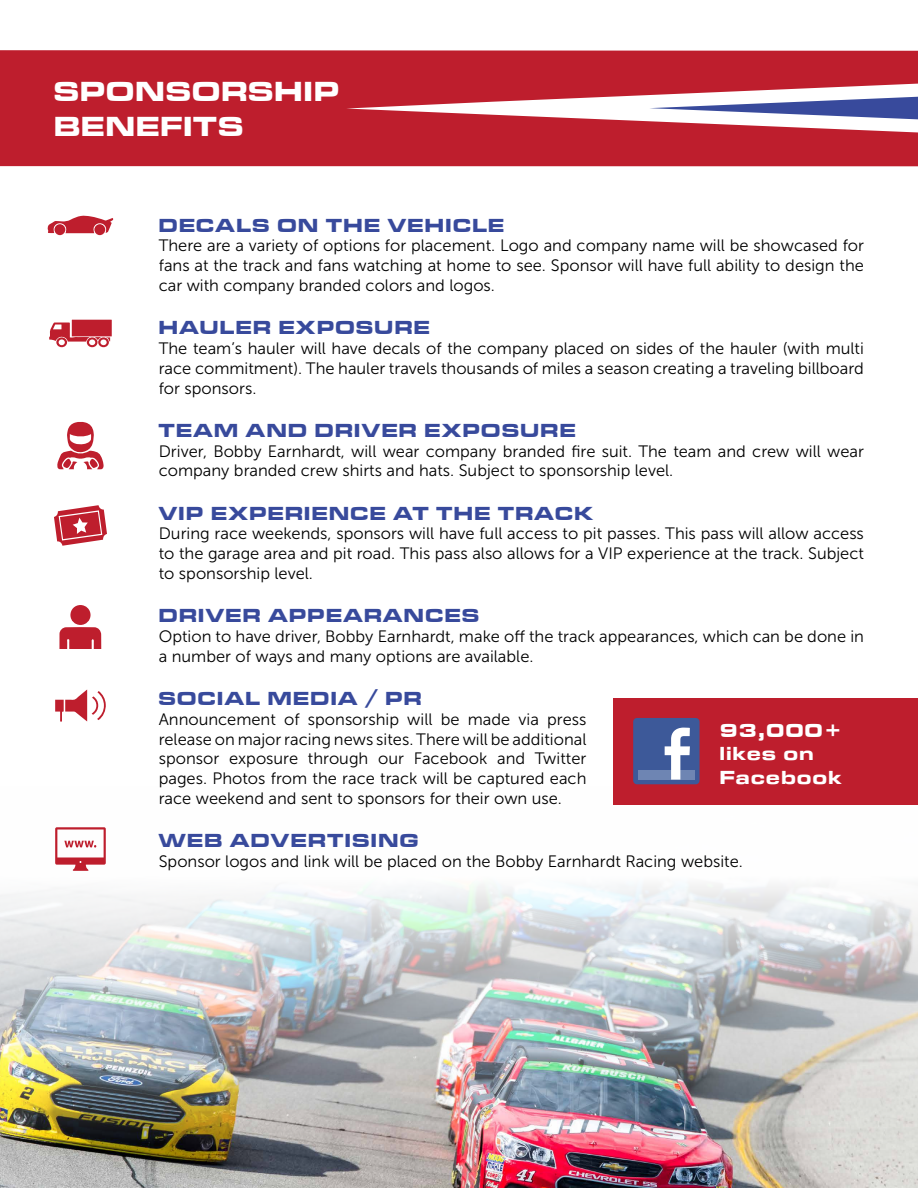
<style>
.page{position:relative;width:918px;height:1188px;background:#fff}
.page>*{position:absolute;margin:0;border:0;box-sizing:border-box;transform-origin:0 0}
.t1{font:28.5px/34.2px "Microgramma Becker Bold Extd";letter-spacing:.05em;color:#fff}
.t2{font:19.5px "Microgramma Becker Bold Extd";letter-spacing:.08em;color:#384a9c}
.t3{font:19.5px/23.4px "Microgramma Becker Bold Extd";letter-spacing:.08em;color:#fff}
.t4{font:16.5px/19.8px "Museo Sans 300";color:#000;text-align:justify}
</style>
<div class="page">
<img style="left:0;top:885px;width:918px;height:303px">
<div style="left:0;top:50px;width:649px;height:116px;background:#be1e2d"></div>
<svg style="left:649px;top:50px;width:269px;height:116px"></svg>
<div style="left:613px;top:698px;width:305px;height:107px;background:#be1e2d"></div>
<div style="left:633px;top:718px;width:67px;height:66px;background:#3d5999;border-radius:4px"></div>
<div style="left:638px;top:770px;width:57px;height:10px;background:#6e85b3"></div>
<svg style="left:665px;top:728px;width:25px;height:52px"></svg>
<svg style="left:47px;top:215px;width:67px;height:18px"></svg>
<div style="left:54px;top:224px;width:11px;height:11px;background:#be1e2d;border-radius:50%"></div>
<div style="left:94px;top:224px;width:11px;height:11px;background:#be1e2d;border-radius:50%"></div>
<svg style="left:49px;top:320px;width:63px;height:27px"></svg>
<svg style="left:57px;top:422px;width:47px;height:47px"></svg>
<svg style="left:55px;top:827px;width:51px;height:44px"></svg>
<svg style="left:55px;top:690px;width:51px;height:32px"></svg>
<svg style="left:54px;top:505px;width:53px;height:41px"></svg>
<svg style="left:59px;top:627px;width:42px;height:22px"></svg>
<div style="left:70px;top:605px;width:21px;height:20px;background:#be1e2d;border-radius:50%"></div>
<h1 class="t1" style="left:54px;top:74px;width:286px">SPONSORSHIP<br>BENEFITS</h1>
<p class="t2" style="left:159px;top:212px;width:347px">DECALS ON THE VEHICLE</p>
<p class="t4" style="left:159px;top:236px;width:707px">There are a variety of options for placement. Logo and company name will be showcased for fans at the track and fans watching at home to see. Sponsor will have full ability to design the car with company branded colors and logos.</p>
<p class="t2" style="left:159px;top:314px;width:272px">HAULER EXPOSURE</p>
<p class="t4" style="left:159px;top:339px;width:707px">The team’s hauler will have decals of the company placed on sides of the hauler (with multi race commitment). The hauler travels thousands of miles a season creating a traveling billboard for sponsors.</p>
<p class="t2" style="left:159px;top:417px;width:418px">TEAM AND DRIVER EXPOSURE</p>
<p class="t4" style="left:159px;top:441px;width:707px">Driver, Bobby Earnhardt, will wear company branded fire suit. The team and crew will wear company branded crew shirts and hats. Subject to sponsorship level.</p>
<p class="t2" style="left:159px;top:500px;width:436px">VIP EXPERIENCE AT THE TRACK</p>
<p class="t4" style="left:159px;top:524px;width:707px">During race weekends, sponsors will have full access to pit passes. This pass will allow access to the garage area and pit road. This pass also allows for a VIP experience at the track. Subject to sponsorship level.</p>
<p class="t2" style="left:159px;top:602px;width:322px">DRIVER APPEARANCES</p>
<p class="t4" style="left:159px;top:627px;width:707px">Option to have driver, Bobby Earnhardt, make off the track appearances, which can be done in a number of ways and many options are available.</p>
<p class="t2" style="left:159px;top:685px;width:264px">SOCIAL MEDIA / PR</p>
<p class="t4" style="left:159px;top:709px;width:429px">Announcement of sponsorship will be made via press release on major racing news sites. There will be additional sponsor exposure through our Facebook and Twitter pages. Photos from the race track will be captured each race weekend and sent to sponsors for their own use.</p>
<p class="t2" style="left:159px;top:827px;width:261px">WEB ADVERTISING</p>
<p class="t4" style="left:159px;top:852px;width:586px">Sponsor logos and link will be placed on the Bobby Earnhardt Racing website.</p>
<p class="t3" style="left:720px;top:718px;width:124px">93,000+ likes on<br>Facebook</p>
</div>
